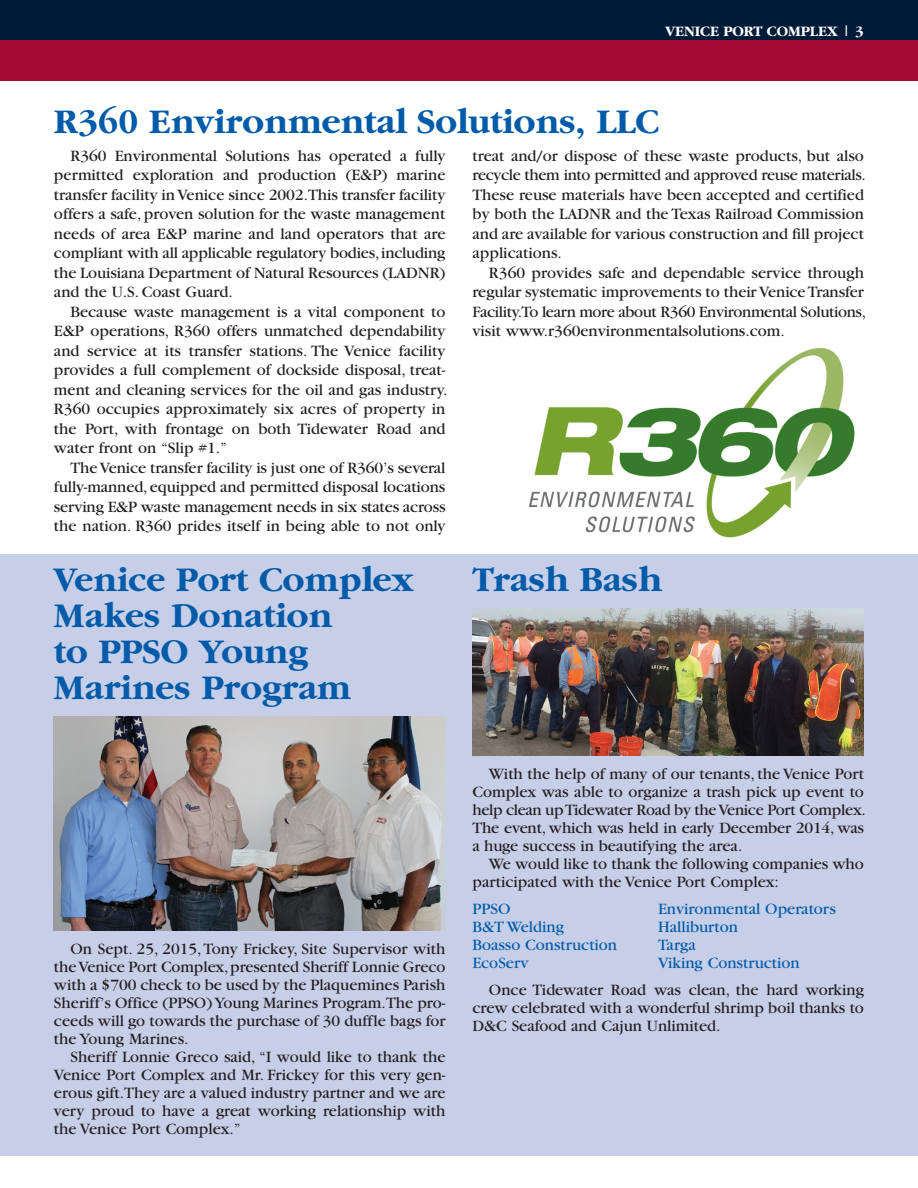
<style>
.page{position:relative;width:918px;height:1188px;background:#fff}
.page>*{position:absolute;margin:0;border:0;box-sizing:border-box;transform-origin:0 0}
.t1{font:700 36px/36px "Garamond";color:#015ba9}
.t2{font:16.5px/19.5px "Garamond";color:#231f20;text-align:justify}
.t3{font:16.5px "Garamond";color:#015ba9}
.t4{font:700 15px "Garamond";color:#fff}
</style>
<div class="page">
<div style="left:0;top:554px;width:918px;height:602px;background:#c6cee8"></div>
<img style="left:54px;top:717px;width:391px;height:214px">
<div style="left:0;top:0;width:918px;height:42px;background:#001a37"></div>
<div style="left:0;top:40px;width:918px;height:41px;background:#a30a34"></div>
<img style="left:473px;top:608px;width:391px;height:148px">
<img style="left:530px;top:348px;width:324px;height:190px">
<p class="t4" style="left:665px;top:25px;width:200px">VENICE PORT COMPLEX | 3</p>
<h1 class="t1" style="left:54px;top:107px;width:607px">R360 Environmental Solutions, LLC</h1>
<p class="t2" style="left:472px;top:147px;width:395px;text-align:left">treat and/or dispose of these waste products, but also recycle them into permitted and approved reuse materials.<br>These reuse materials have been accepted and certified by both the LADNR and the Texas Railroad Commission and are available for various construction and fill project applications.</p>
<p class="t2" style="left:472px;top:264px;width:395px;text-align:left;text-indent:16px">R360 provides safe and dependable service through regular systematic improvements to their Venice Transfer Facility.To learn more about R360 Environmental Solutions, visit www.r360environmentalsolutions.com.</p>
<p class="t2" style="left:54px;top:147px;width:393px;text-indent:16px">R360 Environmental Solutions has operated a fully permitted exploration and production (E&amp;P) marine transfer facility in Venice since 2002.This transfer facility offers a safe, proven solution for the waste management needs of area E&amp;P marine and land operators that are compliant with all applicable regulatory bodies, including the Louisiana Department of Natural Resources (LADNR) and the U.S. Coast Guard.</p>
<p class="t2" style="left:54px;top:303px;width:395px;text-align:left;text-indent:16px">Because waste management is a vital component to E&amp;P operations, R360 offers unmatched dependability and service at its transfer stations. The Venice facility provides a full complement of dockside disposal, treat&shy;ment and cleaning services for the oil and gas industry.<br>R360 occupies approximately six acres of property in the Port, with frontage on both Tidewater Road and water front on “Slip #1.”</p>
<p class="t2" style="left:54px;top:459px;width:393px;text-indent:16px">The Venice transfer facility is just one of R360’s several fully-manned, equipped and permitted disposal locations serving E&amp;P waste management needs in six states across the nation. R360 prides itself in being able to not only</p>
<h1 class="t1" style="left:54px;top:565px;width:361px">Venice Port Complex<br>Makes Donation<br>to PPSO Young<br>Marines Program</h1>
<p class="t2" style="left:54px;top:941px;width:393px;line-height:18px;text-indent:16px">On Sept. 25, 2015, Tony Frickey, Site Supervisor with the Venice Port Complex, presented Sheriff Lonnie Greco with a $700 check to be used by the Plaquemines Parish Sheriff’s Office (PPSO) Young Marines Program.The pro&shy;ceeds will go towards the purchase of 30 duffle bags for the Young Marines.</p>
<p class="t2" style="left:54px;top:1049px;width:393px;line-height:18px;text-indent:16px">Sheriff Lonnie Greco said, “I would like to thank the Venice Port Complex and Mr. Frickey for this very gen&shy;erous gift.They are a valued industry partner and we are very proud to have a great working relationship with the Venice Port Complex.”</p>
<h1 class="t1" style="left:472px;top:565px;width:191px">Trash Bash</h1>
<p class="t2" style="left:472px;top:766px;width:395px;line-height:18px;text-indent:16px">With the help of many of our tenants, the Venice Port Complex was able to organize a trash pick up event to help clean up Tidewater Road by the Venice Port Complex.<br>The event, which was held in early December 2014, was a huge success in beautifying the area.</p>
<p class="t2" style="left:472px;top:856px;width:393px;line-height:18px;text-indent:16px">We would like to thank the following companies who participated with the Venice Port Complex:</p>
<p class="t3" style="left:472px;top:903px;width:40px">PPSO</p>
<p class="t3" style="left:658px;top:903px;width:179px">Environmental Operators</p>
<p class="t3" style="left:472px;top:921px;width:93px">B&amp;T Welding</p>
<p class="t3" style="left:658px;top:921px;width:81px">Halliburton</p>
<p class="t3" style="left:472px;top:939px;width:146px">Boasso Construction</p>
<p class="t3" style="left:658px;top:939px;width:39px">Targa</p>
<p class="t3" style="left:472px;top:957px;width:58px">EcoServ</p>
<p class="t3" style="left:658px;top:957px;width:143px">Viking Construction</p>
<p class="t2" style="left:472px;top:982px;width:393px;line-height:18px;text-indent:16px">Once Tidewater Road was clean, the hard working crew celebrated with a wonderful shrimp boil thanks to D&amp;C Seafood and Cajun Unlimited.</p>
</div>
